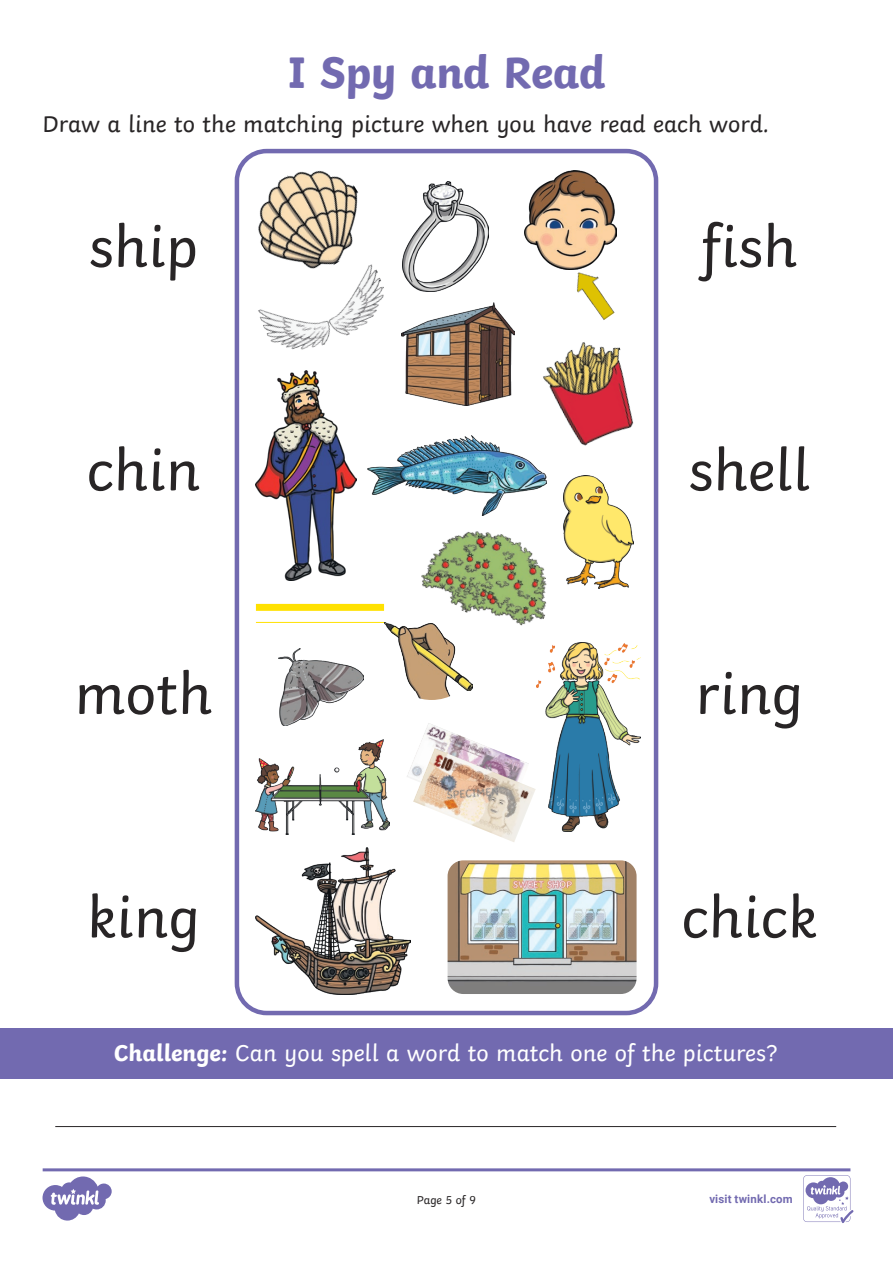
<style>
.page{position:relative;width:893px;height:1263px;background:#fff}
.page>*{position:absolute;margin:0;border:0;box-sizing:border-box;transform-origin:0 0}
.KS1_Body_Copy{font:60px "Twinkl";color:#282526}
.Heading_1{font:700 46.5px "Twinkl";letter-spacing:-.01em;color:#726ab0}
.KS1_Body_Copy-2{font:24px "Twinkl";color:#282526}
.KS1_Body_Copy-3{font:24px "Twinkl";color:#fff}
.t1{font:12px "Twinkl";letter-spacing:-.005em;color:#282526}
.t2{font:700 11.4px "Roboto";letter-spacing:.02em;color:#726ab0}
.s1{font-weight:700}
</style>
<div class="page">
<svg style="left:43px;top:1168px;width:810px;height:55px"></svg>
<div style="left:235px;top:149px;width:423px;height:866px;border:4px solid #726ab0;border-radius:30px"></div>
<div style="left:0;top:1028px;width:893px;height:51px;background:#726ab0"></div>
<hr style="left:55px;top:1126px;width:781px;height:1px;background:#282526">
<img style="left:256px;top:847px;width:154px;height:147px">
<img style="left:367px;top:436px;width:180px;height:76px">
<img style="left:525px;top:170px;width:92px;height:100px">
<img style="left:569px;top:265px;width:48px;height:55px">
<img style="left:238px;top:149px;width:146px;height:143px">
<img style="left:278px;top:648px;width:85px;height:78px">
<img style="left:403px;top:182px;width:85px;height:110px">
<img style="left:256px;top:370px;width:100px;height:210px">
<img style="left:564px;top:475px;width:70px;height:114px">
<img style="left:448px;top:860px;width:189px;height:134px">
<img style="left:402px;top:302px;width:112px;height:103px">
<img style="left:536px;top:642px;width:104px;height:189px">
<img style="left:257px;top:263px;width:127px;height:87px">
<img style="left:537px;top:342px;width:97px;height:111px">
<img style="left:407px;top:723px;width:83px;height:56px">
<img style="left:413px;top:748px;width:123px;height:94px">
<img style="left:421px;top:512px;width:146px;height:114px">
<img style="left:256px;top:740px;width:134px;height:94px">
<hr style="left:256px;top:622px;width:128px;height:1px;background:#ffe101">
<div style="left:256px;top:604px;width:128px;height:7px;background:#ffe101"></div>
<img style="left:415px;top:691px;width:36px;height:9px">
<img style="left:384px;top:622px;width:88px;height:69px">
<p class="Heading_1" style="left:287px;top:34px;width:319px">I Spy and Read</p>
<p class="KS1_Body_Copy-2" style="left:42px;top:106px;width:728px">Draw a line to the matching picture when you have read each word.</p>
<p class="KS1_Body_Copy" style="left:89px;top:200px;width:111px">ship</p>
<p class="KS1_Body_Copy" style="left:87px;top:424px;width:115px">chin</p>
<p class="KS1_Body_Copy" style="left:74px;top:647px;width:139px">moth</p>
<p class="KS1_Body_Copy" style="left:87px;top:871px;width:115px">king</p>
<p class="KS1_Body_Copy" style="left:701px;top:200px;width:97px">fish</p>
<p class="KS1_Body_Copy" style="left:689px;top:424px;width:123px">shell</p>
<p class="KS1_Body_Copy" style="left:695px;top:647px;width:110px">ring</p>
<p class="KS1_Body_Copy" style="left:681px;top:871px;width:137px">chick</p>
<p class="KS1_Body_Copy-3" style="left:114px;top:1034px;width:665px"><span class="s1">Challenge:</span> Can you spell a word to match one of the pictures?</p>
<p class="t1" style="left:417px;top:1191px;width:61px">Page 5 of 9</p>
<p class="t2" style="left:709px;top:1191px;width:85px">visit twinkl.com</p>
</div>
